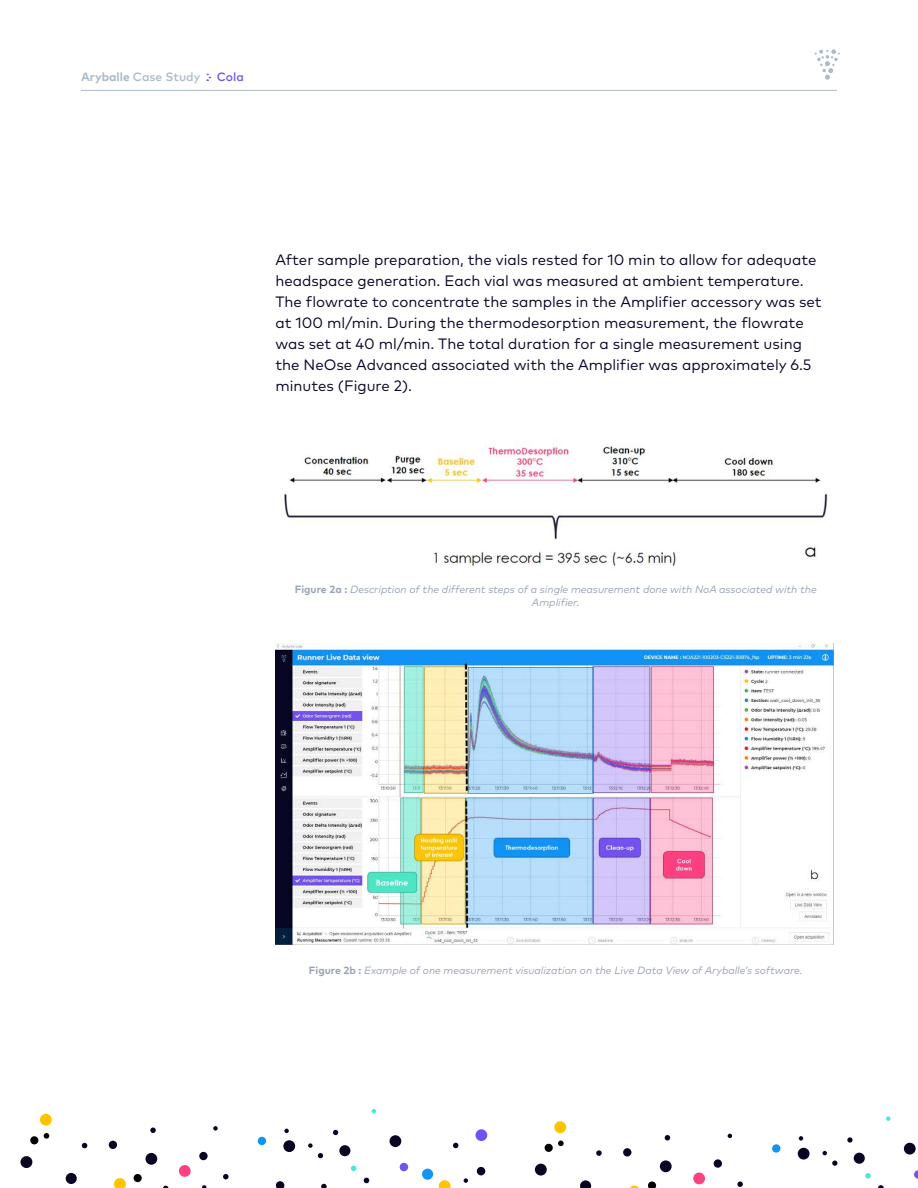
<style>
.page{position:relative;width:918px;height:1188px;background:#fff}
.page>*{position:absolute;margin:0;border:0;box-sizing:border-box;transform-origin:0 0}
.Body{font:15px/21px "Mark OT";color:#080524}
.t1{font:500 12px "Mark OT";color:#abbac7}
.t2{font:500 12px "Mark OT";color:#7352f2}
.Figure{font:italic 10.5px/12.6px "Mark OT";color:#99a3b5;text-align:center}
.s1{font-weight:700}
.s2{font-weight:700;font-style:normal}
</style>
<div class="page">
<hr style="left:81px;top:90px;width:756px;height:1px;background:#abbac7">
<svg style="left:815px;top:49px;width:25px;height:31px"></svg>
<svg style="left:206px;top:74px;width:6px;height:7px"></svg>
<div style="left:20px;top:1156px;width:12px;height:12px;background:#080524;border-radius:50%"></div>
<div style="left:40px;top:1114px;width:12px;height:12px;background:#ffc400;border-radius:50%"></div>
<svg style="left:114px;top:1178px;width:12px;height:10px"></svg>
<svg style="left:199px;top:1152px;width:9px;height:8px"></svg>
<div style="left:258px;top:1137px;width:8px;height:8px;background:#1294f5;border-radius:50%"></div>
<div style="left:109px;top:1141px;width:8px;height:8px;background:#080524;border-radius:50%"></div>
<svg style="left:82px;top:1143px;width:5px;height:5px"></svg>
<svg style="left:223px;top:1174px;width:6px;height:5px"></svg>
<svg style="left:321px;top:1184px;width:6px;height:4px"></svg>
<svg style="left:150px;top:1128px;width:6px;height:5px"></svg>
<svg style="left:453px;top:1143px;width:6px;height:5px"></svg>
<svg style="left:351px;top:1166px;width:5px;height:5px"></svg>
<svg style="left:44px;top:1133px;width:5px;height:6px"></svg>
<svg style="left:276px;top:1181px;width:8px;height:7px"></svg>
<div style="left:400px;top:1163px;width:8px;height:8px;background:#7352f2;border-radius:50%"></div>
<svg style="left:213px;top:1126px;width:5px;height:5px"></svg>
<svg style="left:202px;top:1185px;width:5px;height:3px"></svg>
<svg style="left:372px;top:1109px;width:4px;height:4px"></svg>
<svg style="left:284px;top:1129px;width:5px;height:4px"></svg>
<svg style="left:333px;top:1130px;width:5px;height:5px"></svg>
<svg style="left:339px;top:1145px;width:12px;height:11px"></svg>
<svg style="left:422px;top:1169px;width:11px;height:11px"></svg>
<svg style="left:66px;top:1173px;width:11px;height:11px"></svg>
<svg style="left:145px;top:1153px;width:12px;height:12px"></svg>
<svg style="left:283px;top:1140px;width:12px;height:12px"></svg>
<svg style="left:364px;top:1177px;width:6px;height:6px"></svg>
<svg style="left:439px;top:1180px;width:12px;height:8px"></svg>
<svg style="left:389px;top:1135px;width:12px;height:12px"></svg>
<div style="left:179px;top:1165px;width:12px;height:12px;background:#fc4282;border-radius:50%"></div>
<svg style="left:30px;top:1136px;width:8px;height:8px"></svg>
<svg style="left:134px;top:1174px;width:8px;height:8px"></svg>
<svg style="left:308px;top:1143px;width:15px;height:15px"></svg>
<div style="left:535px;top:1164px;width:12px;height:12px;background:#080524;border-radius:50%"></div>
<div style="left:554px;top:1121px;width:12px;height:12px;background:#ffc400;border-radius:50%"></div>
<svg style="left:629px;top:1186px;width:10px;height:2px"></svg>
<svg style="left:714px;top:1159px;width:8px;height:9px"></svg>
<svg style="left:772px;top:1144px;width:9px;height:9px"></svg>
<div style="left:623px;top:1148px;width:9px;height:9px;background:#080524;border-radius:50%"></div>
<svg style="left:596px;top:1150px;width:6px;height:6px"></svg>
<svg style="left:737px;top:1181px;width:6px;height:6px"></svg>
<svg style="left:665px;top:1135px;width:5px;height:6px"></svg>
<svg style="left:865px;top:1173px;width:6px;height:6px"></svg>
<svg style="left:914px;top:1170px;width:4px;height:9px"></svg>
<svg style="left:728px;top:1134px;width:4px;height:4px"></svg>
<svg style="left:822px;top:1151px;width:5px;height:4px"></svg>
<svg style="left:886px;top:1116px;width:5px;height:5px"></svg>
<svg style="left:799px;top:1136px;width:4px;height:5px"></svg>
<svg style="left:847px;top:1137px;width:6px;height:6px"></svg>
<svg style="left:854px;top:1153px;width:11px;height:11px"></svg>
<svg style="left:580px;top:1180px;width:11px;height:8px"></svg>
<div style="left:475px;top:1129px;width:12px;height:12px;background:#7352f2;border-radius:50%"></div>
<svg style="left:660px;top:1160px;width:12px;height:12px"></svg>
<svg style="left:798px;top:1148px;width:12px;height:12px"></svg>
<svg style="left:878px;top:1185px;width:6px;height:3px"></svg>
<svg style="left:904px;top:1143px;width:12px;height:12px"></svg>
<div style="left:693px;top:1172px;width:12px;height:12px;background:#fc4282;border-radius:50%"></div>
<svg style="left:545px;top:1141px;width:19px;height:11px"></svg>
<svg style="left:648px;top:1181px;width:8px;height:7px"></svg>
<svg style="left:832px;top:1161px;width:6px;height:5px"></svg>
<svg style="left:463px;top:1166px;width:22px;height:17px"></svg>
<img style="left:284px;top:444px;width:544px;height:122px">
<img style="left:275px;top:643px;width:559px;height:302px">
<p class="t1" style="left:81px;top:69px;width:121px"><span class="s1">Aryballe</span> Case Study</p>
<p class="t2" style="left:217px;top:69px;width:29px">Cola</p>
<p class="Body" style="left:275px;top:249px;width:548px">After sample preparation, the vials rested for 10 min to allow for adequate headspace generation. Each vial was measured at ambient temperature.<br>The flowrate to concentrate the samples in the Amplifier accessory was set at 100 ml/min. During the thermodesorption measurement, the flowrate was set at 40 ml/min. The total duration for a single measurement using the NeOse Advanced associated with the Amplifier was approximately 6.5 minutes (Figure 2).</p>
<p class="Figure" style="left:295px;top:583px;width:524px"><span class="s2">Figure 2a :</span> Description of the different steps of a single measurement done with NoA associated with the<br>Amplifier.</p>
<p class="Figure" style="left:309px;top:964px;width:495px"><span class="s2">Figure 2b :</span> Example of one measurement visualization on the Live Data View of Aryballe’s software.</p>
</div>
